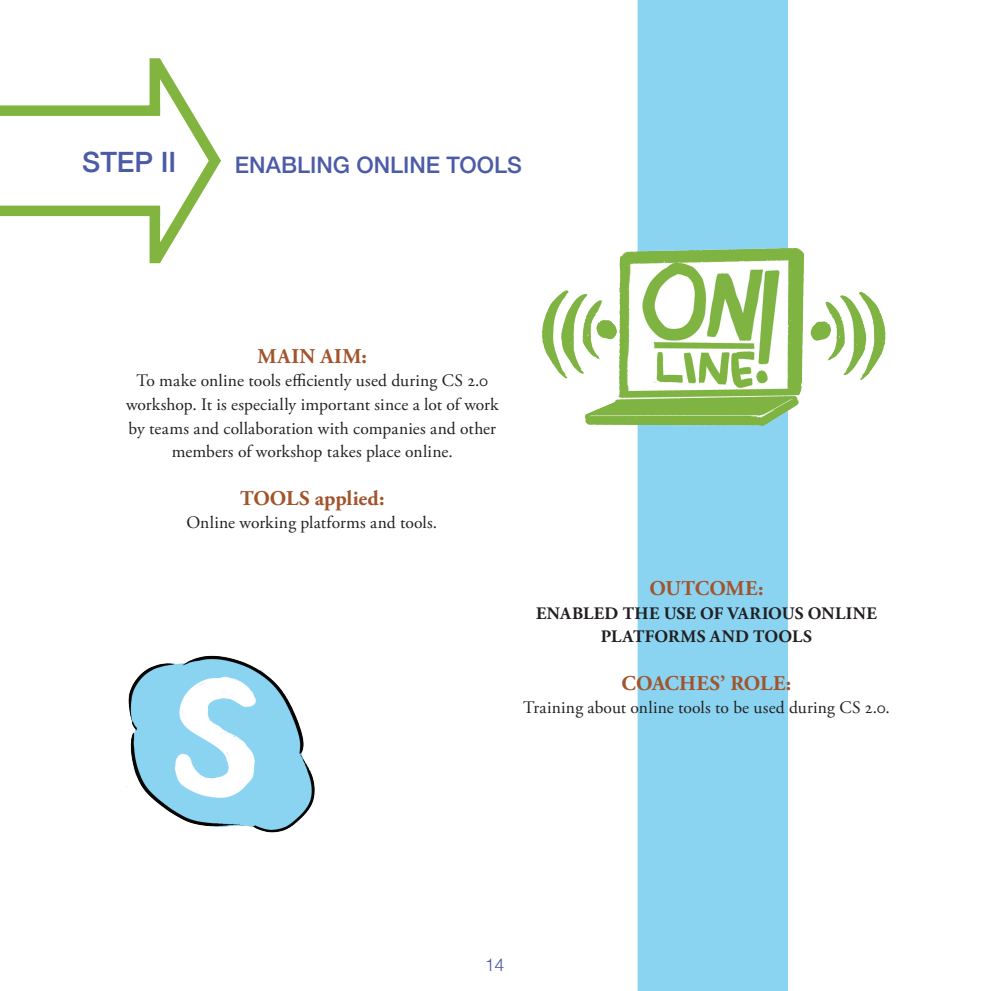
<style>
.page{position:relative;width:991px;height:991px;background:#fff}
.page>*{position:absolute;margin:0;border:0;box-sizing:border-box;transform-origin:0 0}
.väliotsikko{font:500 28px "Helvetica Neue";letter-spacing:-.005em;color:#4b5ba8}
.väliotsikko-2{font:500 22.75px "Helvetica Neue";color:#4b5ba8}
.Leipis_eka{font:700 21px "Adobe Garamond Pro";letter-spacing:.005em;color:#a2542c}
.Leipis_eka-2{font:17.5px/23.6px "Adobe Garamond Pro";letter-spacing:.01em;color:#231f20;text-align:center}
.Leipis_eka-3{font:700 17.5px/23.6px "Adobe Garamond Pro";letter-spacing:.015em;color:#231f20;text-align:center}
.t1{font:300 17.5px "Helvetica";color:#4b5ba8}
</style>
<div class="page">
<img style="left:126px;top:655px;width:189px;height:178px">
<div style="left:637px;top:0;width:151px;height:990px;background:#8ad4f2"></div>
<img style="left:542px;top:205px;width:344px;height:274px">
<svg style="left:0;top:58px;width:221px;height:206px"></svg>
<p class="väliotsikko" style="left:82px;top:139px;width:96px">STEP II</p>
<p class="väliotsikko-2" style="left:235px;top:146px;width:288px">ENABLING ONLINE TOOLS</p>
<p class="Leipis_eka" style="left:257px;top:344px;width:111px">MAIN AIM:</p>
<p class="Leipis_eka-2" style="left:126px;top:369px;width:374px">To make online tools efficiently used during CS 2.0 workshop. It is especially important since a lot of work by teams and collaboration with companies and other members of workshop takes place online.</p>
<p class="Leipis_eka" style="left:240px;top:485px;width:146px">TOOLS applied:</p>
<p class="Leipis_eka-2" style="left:186px;top:511px;width:252px">Online working platforms and tools.</p>
<p class="Leipis_eka" style="left:649px;top:576px;width:115px">OUTCOME:</p>
<p class="Leipis_eka-3" style="left:536px;top:601px;width:342px">ENABLED THE USE OF VARIOUS ONLINE<br>PLATFORMS AND TOOLS</p>
<p class="Leipis_eka" style="left:621px;top:670px;width:171px">COACHES’ ROLE:</p>
<p class="Leipis_eka-2" style="left:523px;top:696px;width:368px">Training about online tools to be used during CS 2.0.</p>
<p class="t1" style="left:485px;top:949px;width:21px">14</p>
</div>
